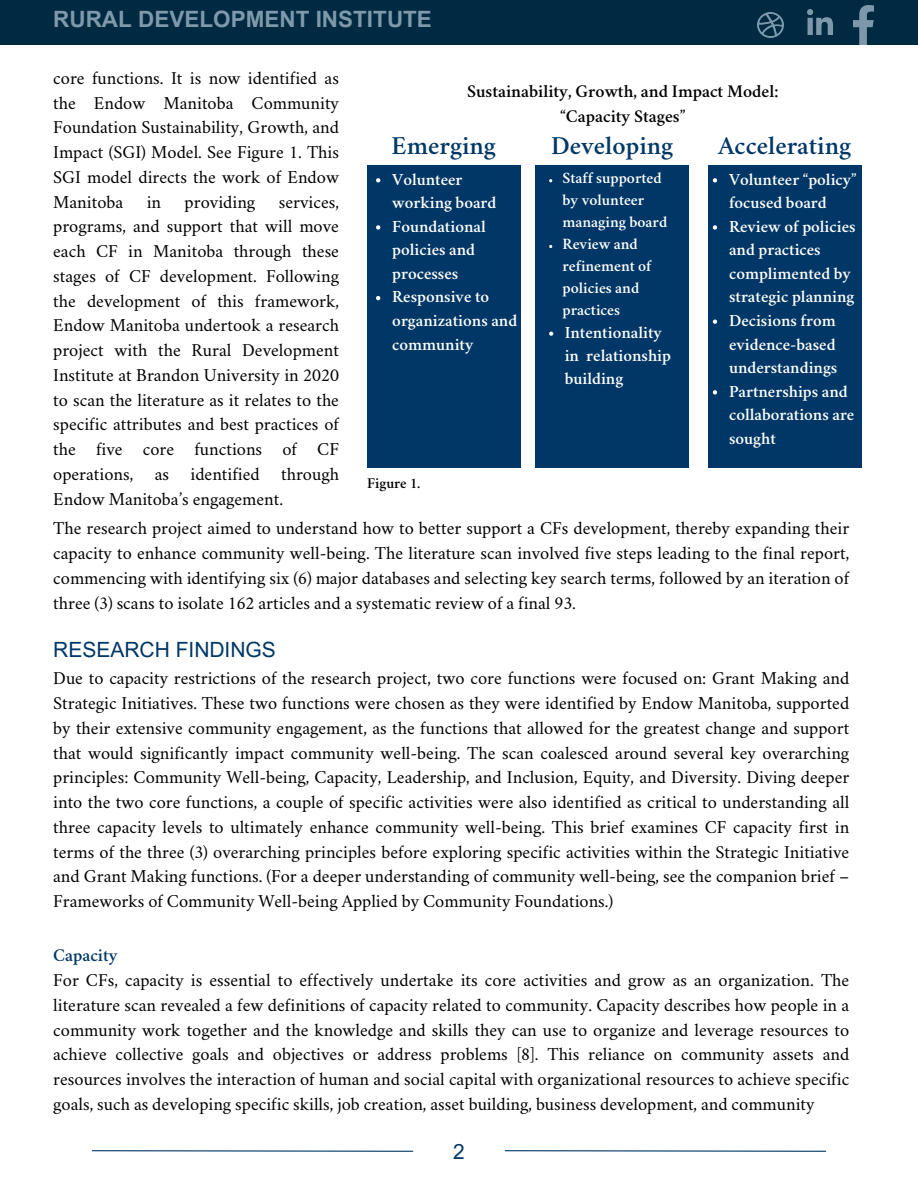
<style>
.page{position:relative;width:918px;height:1188px;background:#fff}
.page>*{position:absolute;margin:0;border:0;box-sizing:border-box;transform-origin:0 0}
.t1{font:600 26.1px "Crimson";color:#003766}
.t2{font:700 22.5px "Arial MT Pro";color:#7e99aa}
.t3{font:21px "Arial MT Pro";color:#003766}
.t4{font:18px/24.8px "Crimson";color:#000;text-align:justify}
.t5{font:600 18px/24.8px "Crimson";color:#000;text-align:center}
.t6{font:600 17.1px/23.5px "Crimson";color:#fff}
.t7{font:600 15.9px/21.9px "Crimson";color:#fff}
.t8{font:600 15px "Crimson";color:#000}
.s1{font-weight:600;color:#003766}
</style>
<div class="page">
<div style="left:708px;top:165px;width:153px;height:302px;background:#003766"></div>
<div style="left:536px;top:165px;width:153px;height:302px;background:#003766"></div>
<div style="left:367px;top:165px;width:153px;height:302px;background:#003766"></div>
<svg style="left:376px;top:178px;width:4px;height:4px"></svg>
<svg style="left:376px;top:225px;width:4px;height:5px"></svg>
<svg style="left:376px;top:296px;width:4px;height:4px"></svg>
<svg style="left:549px;top:332px;width:4px;height:4px"></svg>
<svg style="left:713px;top:178px;width:4px;height:4px"></svg>
<svg style="left:713px;top:225px;width:4px;height:5px"></svg>
<svg style="left:713px;top:320px;width:4px;height:4px"></svg>
<svg style="left:713px;top:390px;width:4px;height:5px"></svg>
<svg style="left:91px;top:1150px;width:323px;height:2px"></svg>
<svg style="left:504px;top:1150px;width:323px;height:2px"></svg>
<div style="left:0;top:0;width:918px;height:44px;background:#002942"></div>
<img style="left:758px;top:12px;width:25px;height:26px">
<img style="left:807px;top:9px;width:25px;height:25px">
<h4 class="t2" style="left:53px;top:11px;width:380px">RURAL DEVELOPMENT INSTITUTE</h4>
<p class="t4" style="left:53px;top:67px;width:287px">core functions. It is now identified as the Endow Manitoba Community Foundation Sustainability, Growth, and Impact (SGI) Model. See Figure 1. This SGI model directs the work of Endow Manitoba</p>
<p class="t5" style="left:467px;top:81px;width:313px">Sustainability, Growth, and Impact Model: “Capacity Stages”</p>
<p class="t1" style="left:392px;top:136px;width:106px">Emerging</p>
<p class="t1" style="left:551px;top:136px;width:124px">Developing</p>
<p class="t1" style="left:718px;top:136px;width:135px">Accelerating</p>
<h3 class="t6" style="left:392px;top:169px;width:106px">Volunteer working board</h3>
<h1 class="t6" style="left:392px;top:217px;width:95px">Foundational policies and processes</h1>
<h1 class="t6" style="left:392px;top:287px;width:127px">Responsive to organizations and community</h1>
<h1 class="t7" style="left:563px;top:169px;width:106px">Staff supported by volunteer managing board</h1>
<p class="t7" style="left:563px;top:235px;width:90px">Review and refinement of policies and practices</p>
<p class="t6" style="left:565px;top:323px;width:108px;line-height:23px">Intentionality in relationship building</p>
<p class="t6" style="left:729px;top:169px;width:129px">Volunteer “policy” focused board</p>
<p class="t6" style="left:729px;top:217px;width:128px">Review of policies and practices complimented by strategic planning</p>
<p class="t6" style="left:729px;top:311px;width:110px;text-align:justify">Decisions from evidence-based understandings</p>
<p class="t6" style="left:729px;top:381px;width:127px">Partnerships and collaborations are sought</p>
<p class="t4" style="left:147px;top:191px;width:16px">in</p>
<p class="t4" style="left:185px;top:191px;width:72px">providing</p>
<p class="t4" style="left:53px;top:191px;width:287px;text-indent:226px">services, programs, and support that will move each CF in Manitoba through these stages of CF development. Following the development of this framework, Endow Manitoba undertook a research project with the Rural Development Institute at Brandon University in 2020 to scan the literature as it relates to the specific attributes and best practices of the five core functions of CF operations, as identified through Endow Manitoba’s engagement.</p>
<p class="t4" style="left:53px;top:518px;width:798px">The research project aimed to understand how to better support a CFs development, thereby expanding their capacity to enhance community well-being. The literature scan involved five steps leading to the final report, commencing with identifying six (6) major databases and selecting key search terms, followed by an iteration of three (3) scans to isolate 162 articles and a systematic review of a final 93.</p>
<p class="t8" style="left:367px;top:478px;width:55px">Figure 1.</p>
<p class="t3" style="left:53px;top:642px;width:224px">RESEARCH FINDINGS</p>
<p class="t4" style="left:53px;top:668px;width:798px">Due to capacity restrictions of the research project, two core functions were focused on: Grant Making and Strategic Initiatives. These two functions were chosen as they were identified by Endow Manitoba, supported by their extensive community engagement, as the functions that allowed for the greatest change and support that would significantly impact community well-being. The scan coalesced around several key overarching principles: Community Well-being, Capacity, Leadership, and Inclusion, Equity, and Diversity. Diving deeper into the two core functions, a couple of specific activities were also identified as critical to understanding all three capacity levels to ultimately enhance community well-being. This brief examines CF capacity first in terms of the three (3) overarching principles before exploring specific activities within the Strategic Initiative and Grant Making functions. (For a deeper understanding of community well-being, see the companion brief – Frameworks of Community Well-being Applied by Community Foundations.)</p>
<p class="t4" style="left:53px;top:945px;width:798px;text-align:left"><span class="s1">Capacity<br></span>For CFs, capacity is essential to effectively undertake its core activities and grow as an organization. The literature scan revealed a few definitions of capacity related to community. Capacity describes how people in a community work together and the knowledge and skills they can use to organize and leverage resources to achieve collective goals and objectives or address problems [8]. This reliance on community assets and resources involves the interaction of human and social capital with organizational resources to achieve specific goals, such as developing specific skills, job creation, asset building, business development, and community</p>
<p class="t3" style="left:453px;top:1143px;width:13px">2</p>
</div>
